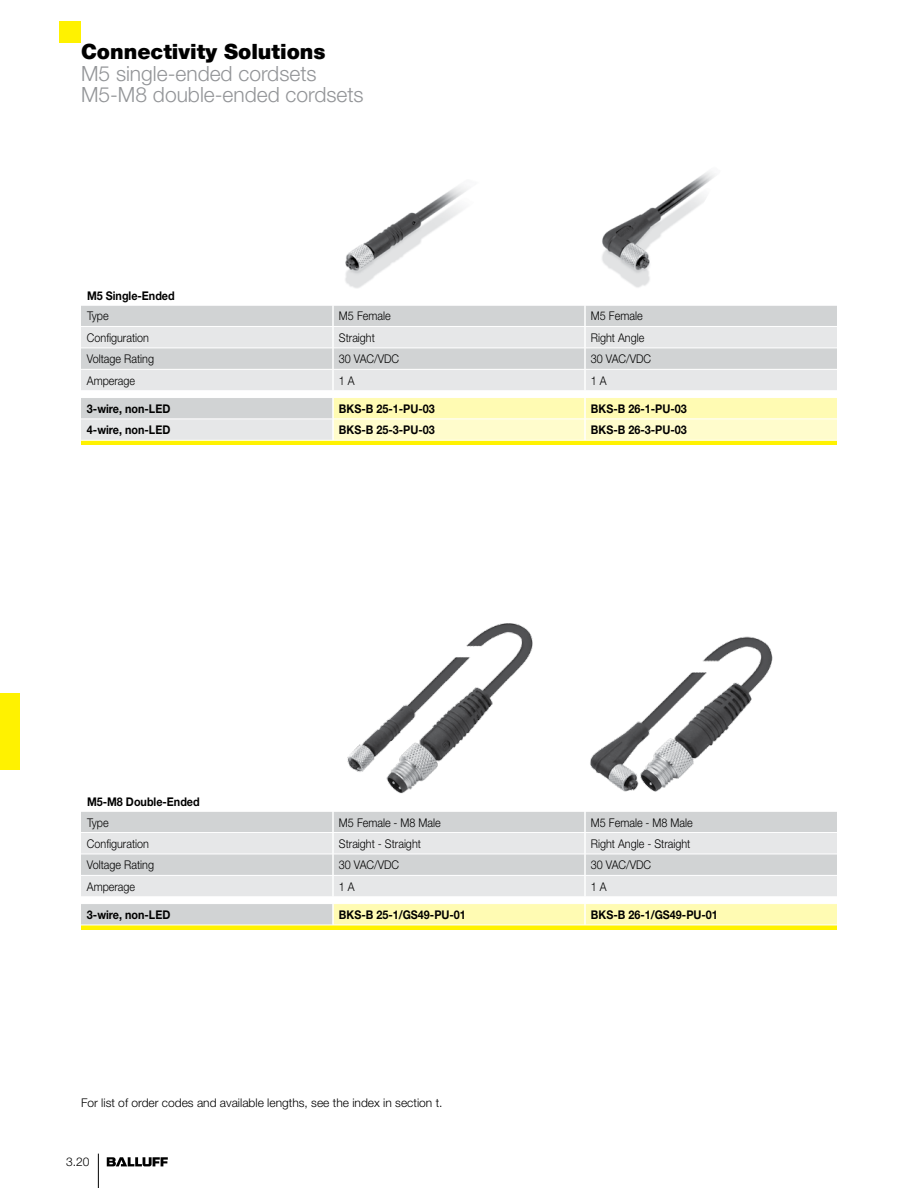
<style>
.page{position:relative;width:918px;height:1188px;background:#fff}
.page>*{position:absolute;margin:0;border:0;box-sizing:border-box;transform-origin:0 0}
.t1{font:300 21px/21px "Helvetica Neue LT";color:#939598}
.t2{font:900 21px "Helvetica Neue LT";color:#000}
.t3{font:300 12px "Helvetica Neue LT";color:#000;scale:.9 1}
.t4{font:700 12px "Helvetica Neue LT";color:#000;scale:.9 1}
.t5{font:300 12px "Helvetica Neue LT";color:#000}
</style>
<div class="page">
<hr style="left:98px;top:1154px;width:1px;height:34px;background:#000">
<svg style="left:107px;top:1157px;width:61px;height:9px"></svg>
<div style="left:60px;top:21px;width:21px;height:21px;background:#fff200"></div>
<div style="left:0;top:693px;width:20px;height:77px;background:#fff200"></div>
<img style="left:347px;top:623px;width:186px;height:171px">
<img style="left:345px;top:185px;width:123px;height:103px">
<img style="left:602px;top:171px;width:113px;height:117px">
<div style="left:81px;top:306px;width:756px;height:20px;background:#d1d3d4"></div>
<svg style="left:81px;top:327px;width:756px;height:63px;background:#dfe0e1"></svg>
<div style="left:81px;top:440px;width:756px;height:5px;background:#fff200"></div>
<hr style="left:332px;top:306px;width:2px;height:20px;background:#fff">
<hr style="left:584px;top:306px;width:2px;height:20px;background:#fff">
<hr style="left:332px;top:327px;width:2px;height:21px;background:#fff">
<hr style="left:584px;top:327px;width:2px;height:21px;background:#fff">
<hr style="left:332px;top:348px;width:2px;height:21px;background:#fff">
<hr style="left:584px;top:348px;width:2px;height:21px;background:#fff">
<hr style="left:332px;top:370px;width:2px;height:21px;background:#fff">
<hr style="left:584px;top:370px;width:2px;height:21px;background:#fff">
<svg style="left:81px;top:398px;width:756px;height:42px;background:#f3f1ca"></svg>
<hr style="left:332px;top:398px;width:2px;height:21px;background:#fff">
<hr style="left:584px;top:398px;width:2px;height:21px;background:#fff">
<hr style="left:332px;top:419px;width:2px;height:21px;background:#fff">
<hr style="left:584px;top:419px;width:2px;height:21px;background:#fff">
<hr style="left:81px;top:348px;width:252px;height:1px;background:#fff">
<hr style="left:333px;top:348px;width:252px;height:1px;background:#fff">
<hr style="left:585px;top:348px;width:252px;height:1px;background:#fff">
<hr style="left:81px;top:369px;width:252px;height:1px;background:#fff">
<hr style="left:333px;top:369px;width:252px;height:1px;background:#fff">
<hr style="left:585px;top:369px;width:252px;height:1px;background:#fff">
<hr style="left:81px;top:419px;width:252px;height:1px;background:#fff">
<hr style="left:333px;top:419px;width:252px;height:1px;background:#fff">
<hr style="left:585px;top:419px;width:252px;height:1px;background:#fff">
<hr style="left:81px;top:440px;width:252px;height:1px;background:#fff">
<hr style="left:333px;top:440px;width:252px;height:1px;background:#fff">
<hr style="left:585px;top:440px;width:252px;height:1px;background:#fff">
<div style="left:81px;top:812px;width:485px;height:20px;background:#d1d3d4"></div>
<svg style="left:81px;top:833px;width:756px;height:63px;background:#dedfe0"></svg>
<hr style="left:81px;top:925px;width:756px;height:4px;background:#fff200">
<hr style="left:332px;top:812px;width:2px;height:20px;background:#fff">
<hr style="left:332px;top:833px;width:2px;height:21px;background:#fff">
<hr style="left:332px;top:854px;width:2px;height:21px;background:#fff">
<hr style="left:584px;top:854px;width:2px;height:21px;background:#fff">
<hr style="left:332px;top:876px;width:2px;height:21px;background:#fff">
<hr style="left:584px;top:876px;width:2px;height:21px;background:#fff">
<svg style="left:81px;top:904px;width:756px;height:21px;background:#f0eebf"></svg>
<hr style="left:332px;top:904px;width:2px;height:21px;background:#fff">
<hr style="left:584px;top:904px;width:2px;height:21px;background:#fff">
<hr style="left:81px;top:854px;width:252px;height:1px;background:#fff">
<hr style="left:333px;top:854px;width:252px;height:1px;background:#fff">
<hr style="left:81px;top:875px;width:252px;height:1px;background:#fff">
<hr style="left:333px;top:875px;width:252px;height:1px;background:#fff">
<hr style="left:585px;top:875px;width:252px;height:1px;background:#fff">
<hr style="left:81px;top:925px;width:252px;height:1px;background:#fff">
<hr style="left:333px;top:925px;width:252px;height:1px;background:#fff">
<hr style="left:585px;top:925px;width:252px;height:1px;background:#fff">
<img style="left:566px;top:636px;width:271px;height:222px">
<h1 class="t2" style="left:81px;top:39px;width:246px">Connectivity Solutions</h1>
<h1 class="t1" style="left:81px;top:63px;width:284px">M5 single-ended cordsets<br>M5-M8 double-ended cordsets</h1>
<p class="t4" style="left:87px;top:288px;width:99px">M5 Single-Ended</p>
<p class="t3" style="left:87px;top:309px;width:26px">Type</p>
<p class="t3" style="left:339px;top:309px;width:59px">M5 Female</p>
<p class="t3" style="left:591px;top:309px;width:59px">M5 Female</p>
<p class="t3" style="left:87px;top:330px;width:70px">Configuration</p>
<p class="t3" style="left:339px;top:330px;width:42px">Straight</p>
<p class="t3" style="left:591px;top:330px;width:61px">Right Angle</p>
<p class="t3" style="left:87px;top:352px;width:76px">Voltage Rating</p>
<p class="t3" style="left:339px;top:352px;width:68px">30 VAC/VDC</p>
<p class="t3" style="left:591px;top:352px;width:68px">30 VAC/VDC</p>
<p class="t3" style="left:87px;top:373px;width:55px">Amperage</p>
<p class="t3" style="left:339px;top:373px;width:19px">1 A</p>
<p class="t3" style="left:591px;top:373px;width:19px">1 A</p>
<p class="t4" style="left:87px;top:401px;width:94px">3-wire, non-LED</p>
<p class="t4" style="left:339px;top:401px;width:108px">BKS-B 25-1-PU-03</p>
<p class="t4" style="left:591px;top:401px;width:108px">BKS-B 26-1-PU-03</p>
<p class="t4" style="left:87px;top:423px;width:94px">4-wire, non-LED</p>
<p class="t4" style="left:339px;top:423px;width:108px">BKS-B 25-3-PU-03</p>
<p class="t4" style="left:591px;top:423px;width:108px">BKS-B 26-3-PU-03</p>
<p class="t4" style="left:87px;top:794px;width:127px">M5-M8 Double-Ended</p>
<p class="t3" style="left:87px;top:815px;width:26px">Type</p>
<p class="t3" style="left:339px;top:815px;width:115px">M5 Female - M8 Male</p>
<p class="t3" style="left:591px;top:815px;width:115px">M5 Female - M8 Male</p>
<p class="t3" style="left:87px;top:836px;width:70px">Configuration</p>
<p class="t3" style="left:339px;top:836px;width:93px">Straight - Straight</p>
<p class="t3" style="left:591px;top:836px;width:112px">Right Angle - Straight</p>
<p class="t3" style="left:87px;top:858px;width:76px">Voltage Rating</p>
<p class="t3" style="left:339px;top:858px;width:68px">30 VAC/VDC</p>
<p class="t3" style="left:591px;top:858px;width:68px">30 VAC/VDC</p>
<p class="t3" style="left:87px;top:879px;width:55px">Amperage</p>
<p class="t3" style="left:339px;top:879px;width:19px">1 A</p>
<p class="t3" style="left:591px;top:879px;width:19px">1 A</p>
<p class="t4" style="left:87px;top:907px;width:94px">3-wire, non-LED</p>
<p class="t4" style="left:339px;top:907px;width:143px">BKS-B 25-1/GS49-PU-01</p>
<p class="t4" style="left:591px;top:907px;width:143px">BKS-B 26-1/GS49-PU-01</p>
<p class="t5" style="left:81px;top:1095px;width:363px">For list of order codes and available lengths, see the index in section t.</p>
<p class="t5" style="left:66px;top:1155px;width:25px">3.20</p>
</div>
